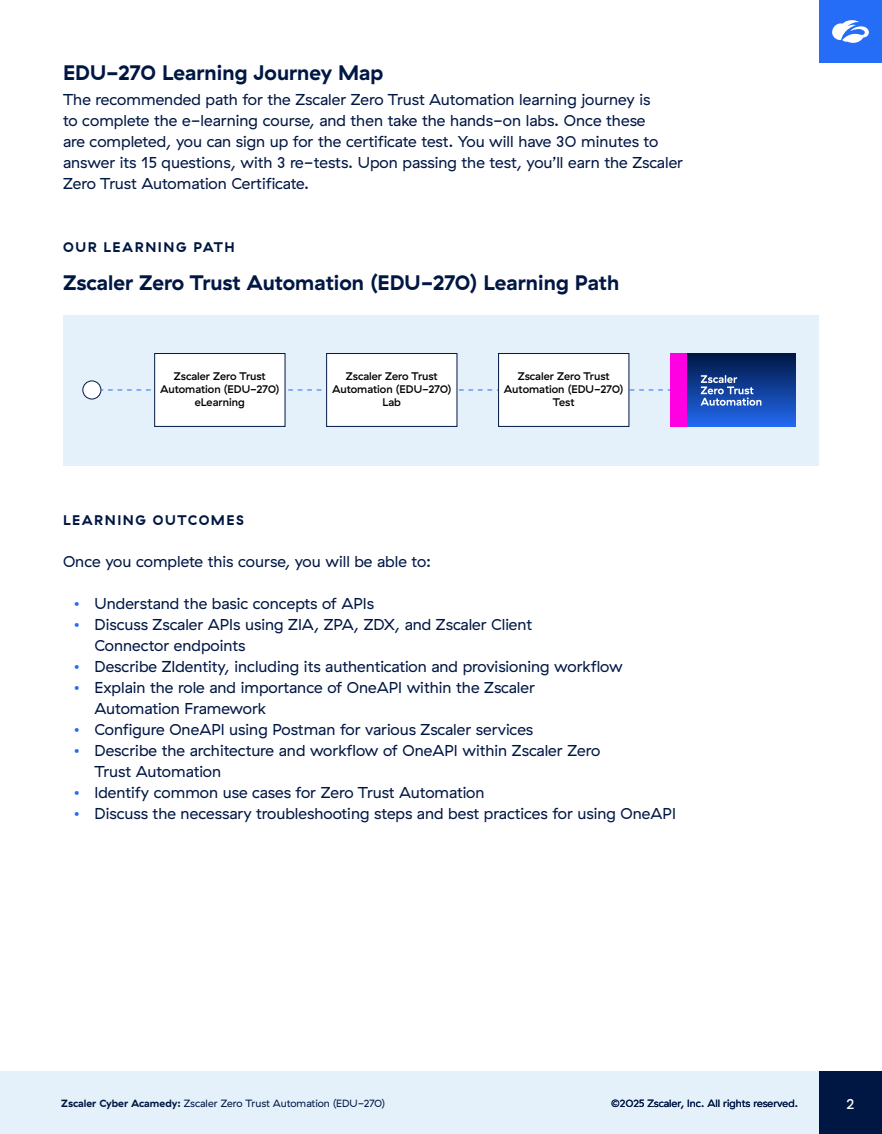
<style>
.page{position:relative;width:882px;height:1134px;background:#fff}
.page>*{position:absolute;margin:0;border:0;box-sizing:border-box;transform-origin:0 0}
.t1{font:700 21px "GT Haptik ZS";color:#001744}
.t2{font:15.75px/21px "GT Haptik ZS";color:#001744}
.t3{font:700 14px "GT Haptik ZS";letter-spacing:.11em;color:#001744}
.t4{font:500 14px "DM Mono";color:#fff}
.t5{font:500 11.03px/13.2px "GT Haptik ZS";color:#000;text-align:center}
.t6{font:10.5px "GT Haptik ZS";color:#001744}
.s1{color:#256cf7}
.s2{font-weight:700}
</style>
<div class="page">
<div style="left:0;top:1071px;width:819px;height:63px;background:#e5f1fa"></div>
<div style="left:63px;top:315px;width:756px;height:150px;background:#e5f1fa"></div>
<div style="left:83px;top:381px;width:18px;height:18px;background:#fff;border-radius:50%"></div>
<div style="left:83px;top:381px;width:18px;height:18px;border:1px solid #001744;border-radius:50%"></div>
<svg style="left:101px;top:390px;width:569px;height:1px"></svg>
<div style="left:155px;top:354px;width:130px;height:72px;background:#fff"></div>
<div style="left:154px;top:353px;width:131px;height:74px;border:1px solid #001744"></div>
<div style="left:327px;top:354px;width:130px;height:72px;background:#fff"></div>
<div style="left:326px;top:353px;width:131px;height:74px;border:1px solid #001744"></div>
<div style="left:499px;top:354px;width:130px;height:72px;background:#fff"></div>
<div style="left:498px;top:353px;width:131px;height:74px;border:1px solid #001744"></div>
<div style="left:670px;top:354px;width:126px;height:73px;background:linear-gradient(to bottom,#001845,#236af2)"></div>
<svg style="left:701px;top:375px;width:60px;height:31px;background:#4e71b3"></svg>
<div style="left:670px;top:354px;width:17px;height:73px;background:#fe00e2"></div>
<div style="left:819px;top:0;width:63px;height:63px;background:#256cf7"></div>
<svg style="left:832px;top:20px;width:37px;height:23px"></svg>
<div style="left:819px;top:1071px;width:63px;height:63px;background:#001744"></div>
<h1 class="t1" style="left:63px;top:60px;width:322px">EDU-270 Learning Journey Map</h1>
<p class="t2" style="left:63px;top:89px;width:622px">The recommended path for the Zscaler Zero Trust Automation learning journey is<br>to complete the e-learning course, and then take the hands-on labs. Once these<br>are completed, you can sign up for the certificate test. You will have 30 minutes to answer its 15 questions, with 3 re-tests. Upon passing the test, you’ll earn the Zscaler Zero Trust Automation Certificate.</p>
<p class="t3" style="left:63px;top:239px;width:173px">OUR LEARNING PATH</p>
<h1 class="t1" style="left:63px;top:270px;width:558px">Zscaler Zero Trust Automation (EDU-270) Learning Path</h1>
<p class="t5" style="left:160px;top:369px;width:121px">Zscaler Zero Trust<br>Automation (EDU-270) eLearning</p>
<p class="t5" style="left:332px;top:369px;width:121px">Zscaler Zero Trust<br>Automation (EDU-270)<br>Lab</p>
<p class="t5" style="left:504px;top:369px;width:121px">Zscaler Zero Trust<br>Automation (EDU-270)<br>Test</p>
<p class="t3" style="left:63px;top:512px;width:182px">LEARNING OUTCOMES</p>
<p class="t2" style="left:63px;top:551px;width:370px">Once you complete this course, you will be able to:</p>
<p class="t2" style="left:74px;top:593px;width:302px"><span class="s1">•</span> Understand the basic concepts of APIs</p>
<p class="t2" style="left:94px;top:614px;width:439px;text-indent:-21px"><span class="s1">•</span> Discuss Zscaler APIs using ZIA, ZPA, ZDX, and Zscaler Client<br>Connector endpoints</p>
<p class="t2" style="left:74px;top:656px;width:551px"><span class="s1">•</span> Describe ZIdentity, including its authentication and provisioning workflow</p>
<p class="t2" style="left:94px;top:677px;width:442px;text-indent:-21px"><span class="s1">•</span> Explain the role and importance of OneAPI within the Zscaler<br>Automation Framework</p>
<p class="t2" style="left:74px;top:719px;width:461px"><span class="s1">•</span> Configure OneAPI using Postman for various Zscaler services</p>
<p class="t2" style="left:94px;top:740px;width:507px;text-indent:-21px"><span class="s1">•</span> Describe the architecture and workflow of OneAPI within Zscaler Zero<br>Trust Automation</p>
<p class="t2" style="left:74px;top:782px;width:413px"><span class="s1">•</span> Identify common use cases for Zero Trust Automation</p>
<p class="t2" style="left:74px;top:803px;width:604px"><span class="s1">•</span> Discuss the necessary troubleshooting steps and best practices for using OneAPI</p>
<p class="t6" style="left:61px;top:1097px;width:326px"><span class="s2">Zscaler Cyber Acamedy:</span> Zscaler Zero Trust Automation (EDU-270)</p>
<p class="t6" style="left:611px;top:1097px;width:188px">©2025 Zscaler, Inc. All rights reserved.</p>
<p class="t4" style="left:846px;top:1096px;width:10px">2</p>
</div>
